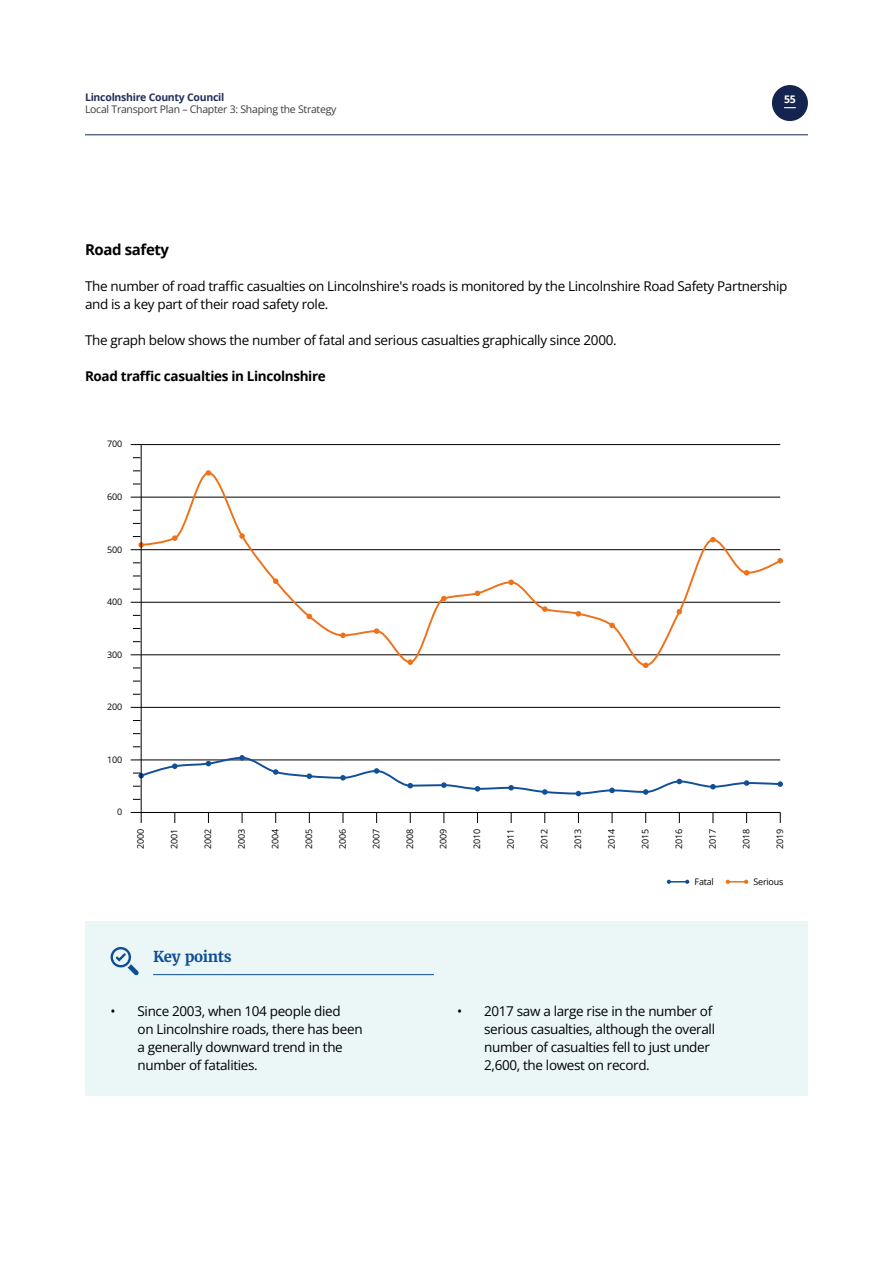
<style>
.page{position:relative;width:893px;height:1263px;background:#fff}
.page>*{position:absolute;margin:0;border:0;box-sizing:border-box;transform-origin:0 0}
.t1{font:700 15px "Open Sans";letter-spacing:-.025em;color:#000}
.Key_Points{font:700 15px "Merriweather";letter-spacing:-.025em;color:#104f98}
.Body_Bullets___White{font:13.5px/18px "Open Sans";letter-spacing:-.025em;color:#000}
.Body_Bullets___White-2{font:13.5px/18px "Open Sans Regular 2";letter-spacing:-.025em;color:#000}
.Body_Bullets___White-3{font:13.5px "Open Sans Bold 2";letter-spacing:-.025em;color:#000}
.t2{font:10.5px "Open Sans";letter-spacing:-.025em;color:#3c3c3b}
.t3{font:700 10.5px "Open Sans";letter-spacing:-.025em;color:#25305a}
.t4{font:700 10.5px "Open Sans";color:#fff}
.Image{font:9px "Open Sans";color:#000}
.t5{font:9px "Open Sans";letter-spacing:-.025em;color:#000}
.s1{font-family:"Open Sans"}
</style>
<div class="page">
<hr style="left:141px;top:707px;width:639px;height:1px;background:#000">
<hr style="left:141px;top:444px;width:639px;height:1px;background:#000">
<svg style="left:139px;top:471px;width:643px;height:196px"></svg>
<svg style="left:172px;top:535px;width:6px;height:6px"></svg>
<svg style="left:206px;top:470px;width:5px;height:6px"></svg>
<svg style="left:239px;top:533px;width:6px;height:6px"></svg>
<svg style="left:273px;top:578px;width:5px;height:6px"></svg>
<svg style="left:307px;top:614px;width:5px;height:5px"></svg>
<svg style="left:340px;top:633px;width:6px;height:5px"></svg>
<svg style="left:374px;top:628px;width:5px;height:6px"></svg>
<svg style="left:407px;top:659px;width:6px;height:6px"></svg>
<svg style="left:441px;top:596px;width:6px;height:5px"></svg>
<svg style="left:475px;top:590px;width:5px;height:6px"></svg>
<svg style="left:508px;top:579px;width:6px;height:6px"></svg>
<svg style="left:542px;top:606px;width:6px;height:6px"></svg>
<svg style="left:576px;top:611px;width:5px;height:6px"></svg>
<svg style="left:609px;top:623px;width:6px;height:5px"></svg>
<svg style="left:643px;top:662px;width:5px;height:6px"></svg>
<svg style="left:677px;top:609px;width:5px;height:5px"></svg>
<svg style="left:710px;top:537px;width:6px;height:5px"></svg>
<svg style="left:744px;top:570px;width:5px;height:6px"></svg>
<svg style="left:777px;top:558px;width:6px;height:5px"></svg>
<hr style="left:141px;top:812px;width:639px;height:1px;background:#000">
<hr style="left:141px;top:445px;width:1px;height:368px;background:#000">
<svg style="left:131px;top:812px;width:11px;height:11px"></svg>
<svg style="left:131px;top:755px;width:652px;height:45px"></svg>
<svg style="left:131px;top:536px;width:13px;height:14px"></svg>
<svg style="left:667px;top:880px;width:22px;height:4px"></svg>
<svg style="left:726px;top:880px;width:22px;height:4px"></svg>
<div style="left:85px;top:921px;width:723px;height:175px;background:#eaf7f6"></div>
<hr style="left:153px;top:974px;width:281px;height:1px;background:#104f98">
<svg style="left:110px;top:947px;width:29px;height:28px"></svg>
<div style="left:772px;top:85px;width:36px;height:36px;background:#14244e;border-radius:50%"></div>
<hr style="left:85px;top:134px;width:723px;height:1px;background:#14244e">
<svg style="left:784px;top:107px;width:12px;height:1px"></svg>
<p class="t3" style="left:85px;top:90px;width:141px">Lincolnshire County Council</p>
<p class="t2" style="left:85px;top:102px;width:253px">Local Transport Plan – Chapter 3: Shaping the Strategy</p>
<p class="t4" style="left:784px;top:92px;width:13px">55</p>
<h3 class="t1" style="left:85px;top:239px;width:86px">Road safety</h3>
<p class="Body_Bullets___White-2" style="left:85px;top:277px;width:704px">The number of road traffic casualties on Lincolnshire's roads is monitored by the Lincolnshire Road Safety Partnership <span class="s1">and is a key part of their road safety role.</span></p>
<p class="Body_Bullets___White" style="left:85px;top:331px;width:533px">The graph below shows the number of fatal and serious casualties graphically since 2000.</p>
<p class="Body_Bullets___White-3" style="left:85px;top:367px;width:242px">Road traffic casualties in Lincolnshire</p>
<p class="Image" style="left:107px;top:438px;width:17px">700</p>
<p class="Image" style="left:107px;top:491px;width:17px">600</p>
<p class="Image" style="left:107px;top:543px;width:17px">500</p>
<p class="Image" style="left:107px;top:596px;width:17px">400</p>
<p class="Image" style="left:107px;top:648px;width:17px">300</p>
<p class="Image" style="left:107px;top:701px;width:17px">200</p>
<p class="Image" style="left:107px;top:753px;width:17px">100</p>
<p class="Image" style="left:117px;top:806px;width:7px">0</p>
<p class="Image" style="left:134px;top:849px;width:22px;rotate:-90deg">2000</p>
<p class="Image" style="left:168px;top:849px;width:22px;rotate:-90deg">2001</p>
<p class="Image" style="left:202px;top:849px;width:22px;rotate:-90deg">2002</p>
<p class="Image" style="left:235px;top:849px;width:22px;rotate:-90deg">2003</p>
<p class="Image" style="left:269px;top:849px;width:22px;rotate:-90deg">2004</p>
<p class="Image" style="left:303px;top:849px;width:22px;rotate:-90deg">2005</p>
<p class="Image" style="left:336px;top:849px;width:22px;rotate:-90deg">2006</p>
<p class="Image" style="left:370px;top:849px;width:22px;rotate:-90deg">2007</p>
<p class="Image" style="left:404px;top:849px;width:22px;rotate:-90deg">2008</p>
<p class="Image" style="left:437px;top:849px;width:22px;rotate:-90deg">2009</p>
<p class="Image" style="left:471px;top:849px;width:22px;rotate:-90deg">2010</p>
<p class="Image" style="left:504px;top:849px;width:22px;rotate:-90deg">2011</p>
<p class="Image" style="left:538px;top:849px;width:22px;rotate:-90deg">2012</p>
<p class="Image" style="left:572px;top:849px;width:22px;rotate:-90deg">2013</p>
<p class="Image" style="left:605px;top:849px;width:22px;rotate:-90deg">2014</p>
<p class="Image" style="left:639px;top:849px;width:22px;rotate:-90deg">2015</p>
<p class="Image" style="left:673px;top:849px;width:22px;rotate:-90deg">2016</p>
<p class="Image" style="left:706px;top:849px;width:22px;rotate:-90deg">2017</p>
<p class="Image" style="left:740px;top:849px;width:22px;rotate:-90deg">2018</p>
<p class="Image" style="left:774px;top:849px;width:22px;rotate:-90deg">2019</p>
<p class="t5" style="left:695px;top:876px;width:21px">Fatal</p>
<p class="t5" style="left:753px;top:876px;width:31px">Serious</p>
<p class="Key_Points" style="left:153px;top:946px;width:80px">Key points</p>
<p class="Body_Bullets___White" style="left:138px;top:1001px;width:227px;text-indent:-27px">• Since 2003, when 104 people died<br>on Lincolnshire roads, there has been a generally downward trend in the number of fatalities.</p>
<p class="Body_Bullets___White" style="left:484px;top:1001px;width:232px;text-indent:-27px">• 2017 saw a large rise in the number of serious casualties, although the overall number of casualties fell to just under 2,600, the lowest on record.</p>
</div>
